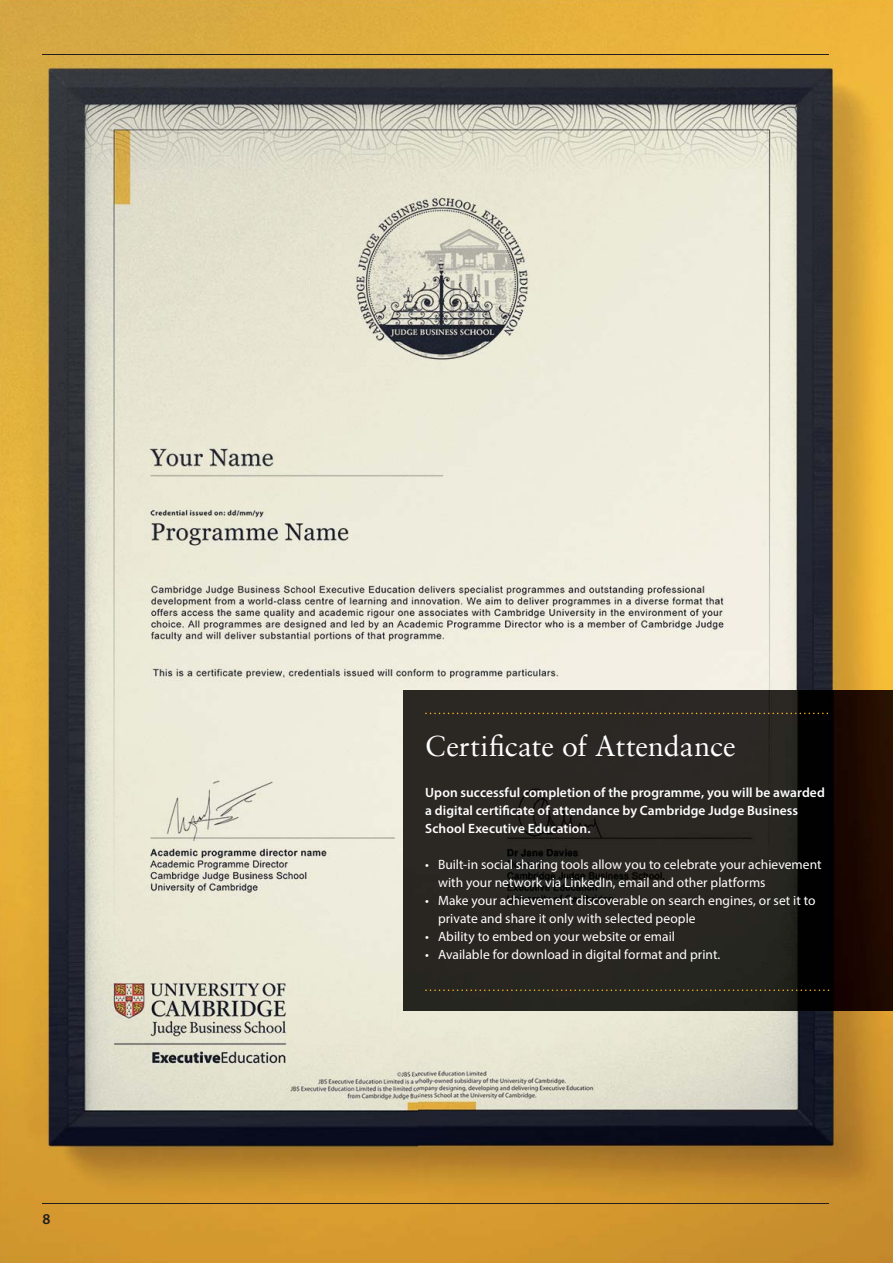
<style>
.page{position:relative;width:893px;height:1263px;background:#fff}
.page>*{position:absolute;margin:0;border:0;box-sizing:border-box;transform-origin:0 0}
.t1{font:28.5px "Sabon LT";letter-spacing:.005em;color:#fff}
.t2{font:600 15px "Myriad Pro";color:#231f20}
.t3{font:13.5px/18px "Myriad Pro";color:#fff}
.t4{font:600 13.5px/18px "Myriad Pro";letter-spacing:.005em;color:#fff}
</style>
<div class="page">
<img style="left:0;top:0;width:893px;height:736px">
<img style="left:0;top:736px;width:418px;height:527px">
<img style="left:842px;top:1011px;width:51px;height:252px">
<img style="left:418px;top:1011px;width:424px;height:252px">
<img style="left:404px;top:691px;width:489px;height:320px">
<svg style="left:425px;top:713px;width:403px;height:1px"></svg>
<svg style="left:425px;top:989px;width:404px;height:2px"></svg>
<hr style="left:43px;top:54px;width:786px;height:1px;background:#231f20">
<hr style="left:42px;top:1203px;width:787px;height:1px;background:#231f20">
<p class="t2" style="left:42px;top:1213px;width:10px">8</p>
<h1 class="t1" style="left:425px;top:729px;width:312px">Certificate of Attendance</h1>
<p class="t4" style="left:425px;top:784px;width:401px">Upon successful completion of the programme, you will be awarded a digital certificate of attendance by Cambridge Judge Business<br>School Executive Education.</p>
<p class="t3" style="left:438px;top:856px;width:385px;text-indent:-13px">• Built-in social sharing tools allow you to celebrate your achievement with your network via LinkedIn, email and other platforms</p>
<p class="t3" style="left:438px;top:892px;width:379px;text-indent:-13px">• Make your achievement discoverable on search engines, or set it to private and share it only with selected people</p>
<p class="t3" style="left:425px;top:928px;width:251px">• Ability to embed on your website or email</p>
<p class="t3" style="left:425px;top:946px;width:297px">• Available for download in digital format and print.</p>
</div>
